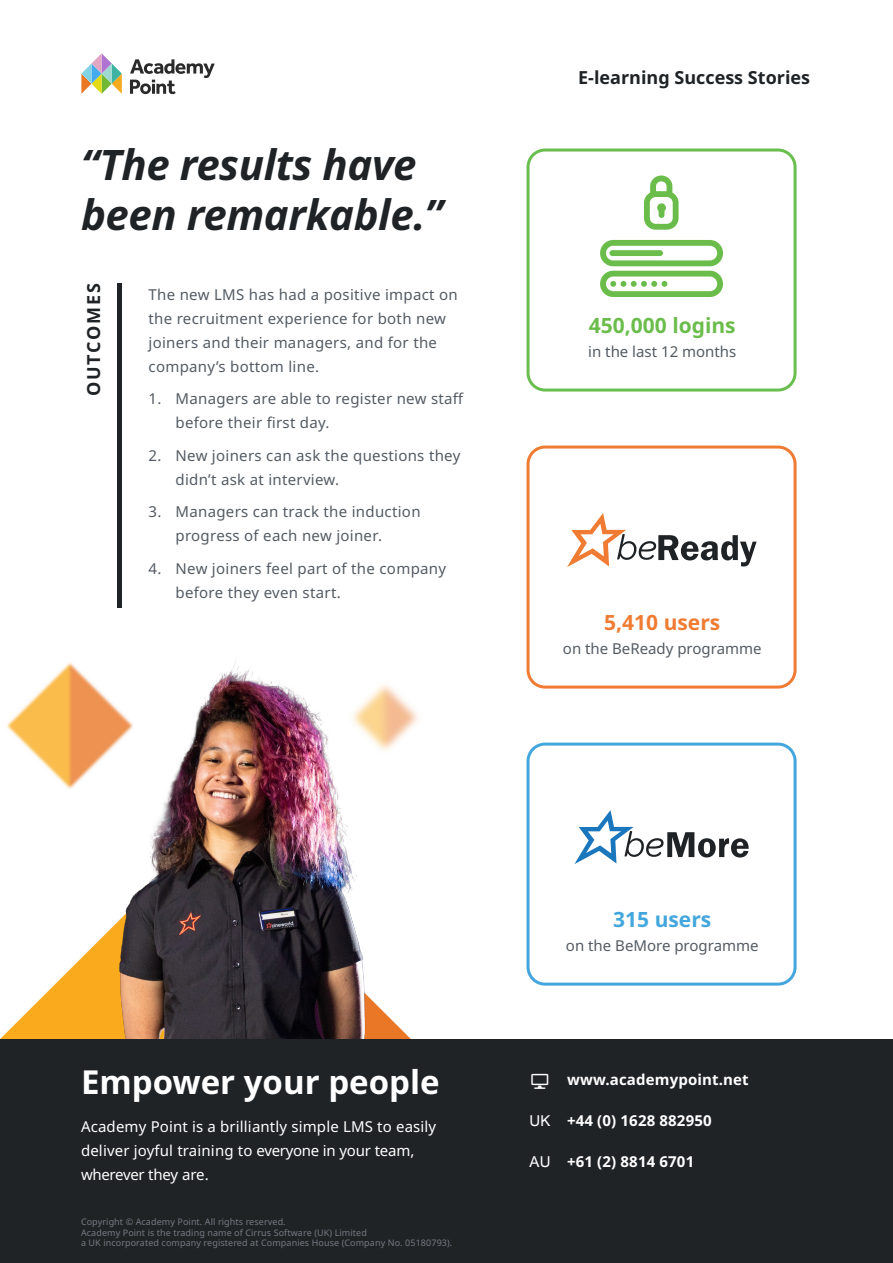
<style>
.page{position:relative;width:893px;height:1263px;background:#fff}
.page>*{position:absolute;margin:0;border:0;box-sizing:border-box;transform-origin:0 0}
.t1{font:italic 700 42px/50.4px "Noto Sans";letter-spacing:-.01em;color:#1f2326}
.t2{font:700 33px "Noto Sans";color:#fff}
.t3{font:700 21px "Noto Sans";color:#6bbd4b}
.t4{font:700 21px "Noto Sans";color:#f07c33}
.t5{font:700 21px "Noto Sans";color:#43a7dd}
.t6{font:700 18px "Noto Sans";color:#1f2326}
.t7{font:700 18px "Noto Sans";letter-spacing:.1em;color:#1f2326}
.t8{font:15px/24px "Noto Sans";letter-spacing:.02em;color:#545b63}
.t9{font:15px/24px "Noto Sans";letter-spacing:.01em;color:#fff}
.t10{font:15px "Noto Sans";color:#545b63}
.t11{font:700 15px "Noto Sans";letter-spacing:.01em;color:#fff}
.t12{font:15px "Arial";color:#fff}
.t13{font:15px "Font Awesome 5 Pro";color:#fff}
.t14{font:9px/10.8px "Noto Sans";letter-spacing:.01em;color:#767a83}
</style>
<div class="page">
<div style="left:526px;top:149px;width:270px;height:243px;border:3px solid #6abe4d;border-radius:17px"></div>
<div style="left:526px;top:446px;width:270px;height:243px;border:3px solid #f07c33;border-radius:17px"></div>
<div style="left:526px;top:743px;width:270px;height:243px;border:3px solid #43a7dd;border-radius:17px"></div>
<img style="left:0;top:695px;width:36px;height:345px">
<svg style="left:130px;top:59px;width:85px;height:35px"></svg>
<svg style="left:81px;top:53px;width:41px;height:41px"></svg>
<div style="left:117px;top:283px;width:5px;height:325px;background:#1f2326"></div>
<img style="left:36px;top:660px;width:403px;height:380px">
<div style="left:0;top:1040px;width:893px;height:223px;background:#1f2326"></div>
<svg style="left:600px;top:240px;width:123px;height:57px"></svg>
<div style="left:609px;top:250px;width:54px;height:6px;background:#6bbd4b;border-radius:3px"></div>
<svg style="left:644px;top:176px;width:35px;height:54px"></svg>
<svg style="left:567px;top:513px;width:190px;height:54px"></svg>
<svg style="left:574px;top:810px;width:175px;height:54px"></svg>
<p class="t1" style="left:81px;top:140px;width:364px">“The results have been remarkable.”</p>
<p class="t7" style="left:81px;top:396px;width:115px;rotate:-90deg">OUTCOMES</p>
<p class="t8" style="left:148px;top:282px;width:311px">The new LMS has had a positive impact on the recruitment experience for both new joiners and their managers, and for the company’s bottom line.</p>
<p class="t8" style="left:176px;top:387px;width:290px;text-indent:-27px">1. Managers are able to register new staff before their first day.</p>
<p class="t8" style="left:176px;top:443px;width:286px;text-indent:-27px">2. New joiners can ask the questions they didn’t ask at interview.</p>
<p class="t8" style="left:176px;top:500px;width:247px;text-indent:-27px">3. Managers can track the induction progress of each new joiner.</p>
<p class="t8" style="left:176px;top:556px;width:272px;text-indent:-27px">4. New joiners feel part of the company before they even start.</p>
<p class="t6" style="left:578px;top:65px;width:233px">E-learning Success Stories</p>
<p class="t3" style="left:589px;top:311px;width:148px">450,000 logins</p>
<p class="t10" style="left:588px;top:341px;width:150px">in the last 12 months</p>
<p class="t4" style="left:604px;top:608px;width:118px">5,410 users</p>
<p class="t10" style="left:563px;top:638px;width:200px">on the BeReady programme</p>
<p class="t2" style="left:81px;top:1058px;width:360px">Empower your people</p>
<p class="t9" style="left:81px;top:1114px;width:357px">Academy Point is a brilliantly simple LMS to easily deliver joyful training to everyone in your team, wherever they are.</p>
<p class="t14" style="left:81px;top:1216px;width:373px">Copyright © Academy Point. All rights reserved.<br>Academy Point is the trading name of Cirrus Software (UK) Limited<br>a UK incorporated company registered at Companies House (Company No. 05180793).</p>
<p class="t5" style="left:613px;top:905px;width:100px">315 users</p>
<p class="t10" style="left:566px;top:935px;width:194px">on the BeMore programme</p>
<p class="t13" style="left:532px;top:1073px;width:18px">▲▼□</p>
<p class="t11" style="left:567px;top:1069px;width:183px">www.academypoint.net</p>
<p class="t12" style="left:530px;top:1111px;width:22px">UK</p>
<p class="t12" style="left:530px;top:1151px;width:22px">AU</p>
<p class="t11" style="left:567px;top:1110px;width:146px">+44 (0) 1628 882950</p>
<p class="t11" style="left:567px;top:1150px;width:129px">+61 (2) 8814 6701</p>
</div>
